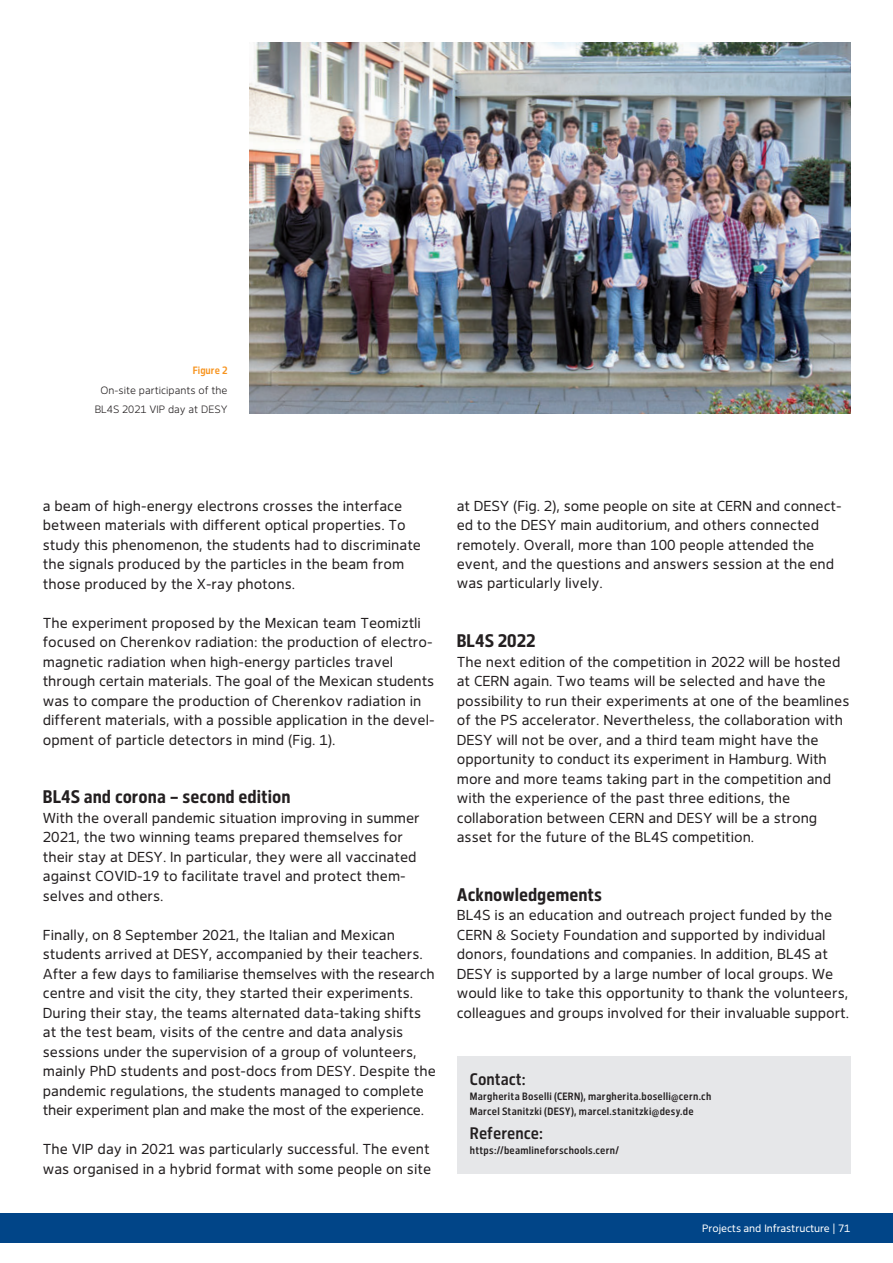
<style>
.page{position:relative;width:893px;height:1263px;background:#fff}
.page>*{position:absolute;margin:0;border:0;box-sizing:border-box;transform-origin:0 0}
.t1{font:700 18px "Desy Sans Cn";color:#231f20}
.t2{font:500 16.5px "Desy Sans Cn";color:#231f20}
.t3{font:14.25px/19.5px "Desy Sans";color:#231f20}
.t4{font:500 10.5px/15px "Desy Sans Cn";letter-spacing:.025em;color:#231f20}
.t5{font:300 10.5px/19.5px "Desy Sans";color:#231f20;text-align:center}
.t6{font:10.5px "Desy Sans";color:#fff}
.t7{font:500 10.5px "Desy Sans Cn";color:#f7931d}
</style>
<div class="page">
<div style="left:0;top:1213px;width:893px;height:30px;background:#014588"></div>
<div style="left:457px;top:1056px;width:393px;height:117px;background:#e6e7e9"></div>
<img style="left:250px;top:43px;width:600px;height:370px">
<p class="t7" style="left:193px;top:364px;width:36px">Figure 2</p>
<p class="t5" style="left:95px;top:380px;width:134px">On-site participants of the<br>BL4S 2021 VIP day at DESY</p>
<p class="t3" style="left:43px;top:496px;width:380px">a beam of high-energy electrons crosses the interface between materials with different optical properties. To study this phenomenon, the students had to discriminate the signals produced by the particles in the beam from those produced by the X-ray photons.</p>
<p class="t3" style="left:43px;top:613px;width:393px">The experiment proposed by the Mexican team Teomiztli focused on Cherenkov radiation: the production of electro&shy;magnetic radiation when high-energy particles travel through certain materials. The goal of the Mexican students was to compare the production of Cherenkov radiation in different materials, with a possible application in the devel&shy;opment of particle detectors in mind (Fig. 1).</p>
<p class="t1" style="left:43px;top:786px;width:249px">BL4S and corona – second edition</p>
<p class="t3" style="left:43px;top:808px;width:379px">With the overall pandemic situation improving in summer 2021, the two winning teams prepared themselves for their stay at DESY. In particular, they were all vaccinated against COVID-19 to facilitate travel and protect them&shy;selves and others.</p>
<p class="t3" style="left:43px;top:925px;width:394px">Finally, on 8 September 2021, the Italian and Mexican students arrived at DESY, accompanied by their teachers.<br>After a few days to familiarise themselves with the research centre and visit the city, they started their experiments.<br>During their stay, the teams alternated data-taking shifts at the test beam, visits of the centre and data analysis sessions under the supervision of a group of volunteers, mainly PhD students and post-docs from DESY. Despite the pandemic regulations, the students managed to complete their experiment plan and make the most of the experience.</p>
<p class="t3" style="left:43px;top:1139px;width:390px">The VIP day in 2021 was particularly successful. The event was organised in a hybrid format with some people on site</p>
<p class="t3" style="left:457px;top:496px;width:385px">at DESY (Fig. 2), some people on site at CERN and connect&shy;ed to the DESY main auditorium, and others connected remotely. Overall, more than 100 people attended the event, and the questions and answers session at the end was particularly lively.</p>
<p class="t1" style="left:457px;top:630px;width:80px">BL4S 2022</p>
<p class="t3" style="left:457px;top:652px;width:394px">The next edition of the competition in 2022 will be hosted at CERN again. Two teams will be selected and have the possibility to run their experiments at one of the beamlines of the PS accelerator. Nevertheless, the collaboration with DESY will not be over, and a third team might have the opportunity to conduct its experiment in Hamburg. With more and more teams taking part in the competition and with the experience of the past three editions, the collaboration between CERN and DESY will be a strong asset for the future of the BL4S competition.</p>
<p class="t1" style="left:457px;top:884px;width:147px">Acknowledgements</p>
<p class="t3" style="left:457px;top:905px;width:394px">BL4S is an education and outreach project funded by the CERN &amp; Society Foundation and supported by individual donors, foundations and companies. In addition, BL4S at DESY is supported by a large number of local groups. We would like to take this opportunity to thank the volunteers, colleagues and groups involved for their invaluable support.</p>
<p class="t2" style="left:470px;top:1070px;width:57px">Contact:</p>
<p class="t4" style="left:470px;top:1089px;width:243px">Margherita Boselli (CERN), margherita.boselli@cern.ch<br>Marcel Stanitzki (DESY), marcel.stanitzki@desy.de</p>
<p class="t2" style="left:470px;top:1124px;width:75px">Reference:</p>
<p class="t4" style="left:470px;top:1143px;width:151px">https://beamlineforschools.cern/</p>
<p class="t6" style="left:702px;top:1222px;width:150px">Projects and Infrastructure | 71</p>
</div>
